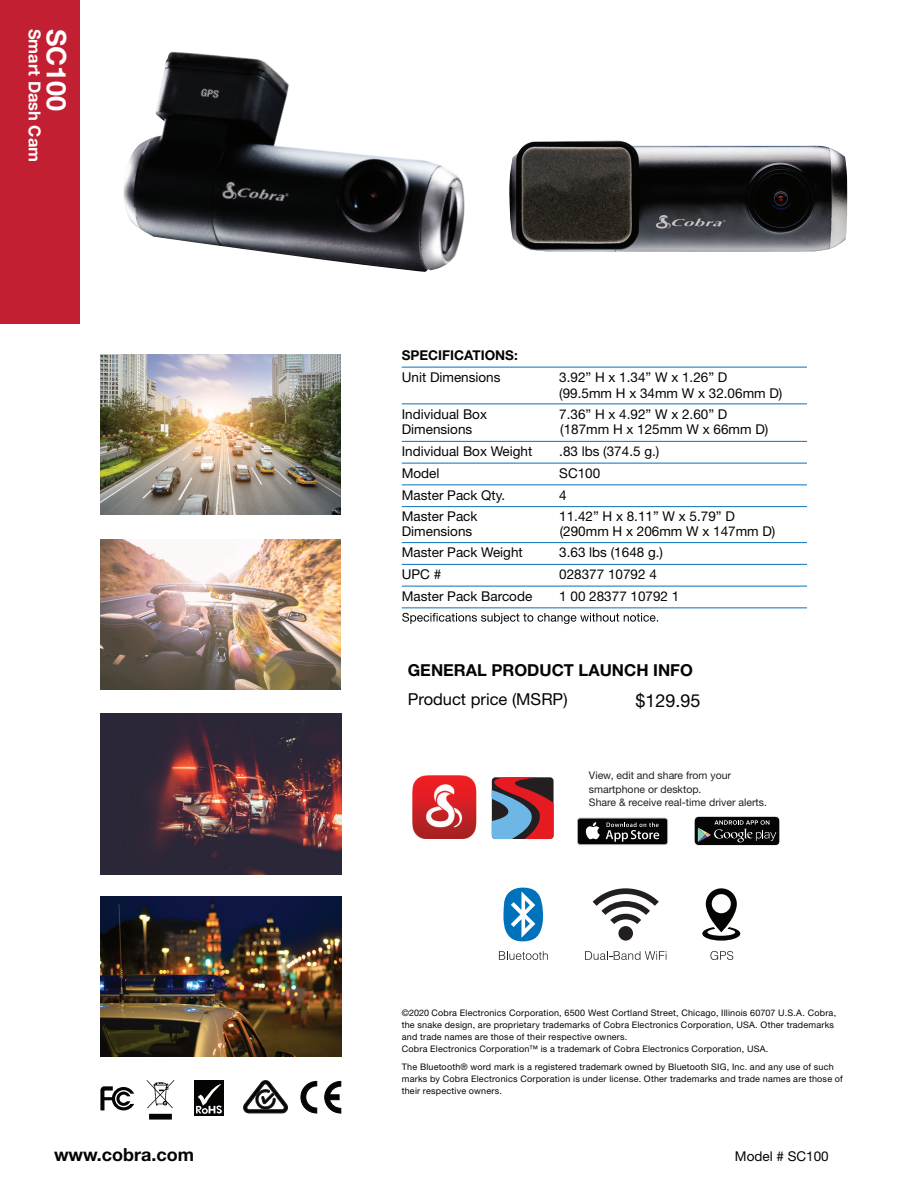
<style>
.page{position:relative;width:918px;height:1188px;background:#fff}
.page>*{position:absolute;margin:0;border:0;box-sizing:border-box;transform-origin:0 0}
.t1{font:700 27px "Helvetica Neue LT Std";color:#fff}
.t2{font:700 18px "Helvetica Neue LT Std";color:#040503}
.t3{font:18px "Helvetica Neue LT Std";color:#040503}
.t4{font:700 16.5px "Helvetica Neue LT Std";color:#040503}
.t5{font:16.5px "Helvetica Neue LT Std";color:#040503}
.t6{font:700 16.5px "Helvetica Neue LT Std";color:#fff}
.t7{font:13.5px/16.2px "Helvetica Neue LT Std";color:#040503}
.t8{font:700 13.5px "Helvetica Neue LT Std";color:#040503}
.t9{font:10.5px/13.5px "Helvetica Neue LT Std";color:#231f20}
.t10{font:9px/12px "Helvetica Neue LT Std";letter-spacing:.02em;color:#040503}
</style>
<div class="page">
<div style="left:0;top:0;width:79px;height:323px;background:#c31f32"></div>
<svg style="left:402px;top:613px;width:256px;height:11px"></svg>
<hr style="left:402px;top:367px;width:405px;height:1px;background:#0971ba">
<hr style="left:402px;top:404px;width:405px;height:1px;background:#0971ba">
<hr style="left:402px;top:441px;width:405px;height:1px;background:#0971ba">
<hr style="left:402px;top:463px;width:405px;height:1px;background:#0971ba">
<hr style="left:402px;top:485px;width:405px;height:1px;background:#0971ba">
<hr style="left:402px;top:506px;width:405px;height:1px;background:#0971ba">
<hr style="left:402px;top:542px;width:405px;height:1px;background:#0971ba">
<hr style="left:402px;top:564px;width:405px;height:1px;background:#0971ba">
<hr style="left:402px;top:586px;width:405px;height:1px;background:#0971ba">
<hr style="left:402px;top:608px;width:405px;height:1px;background:#0971ba">
<div style="left:694px;top:816px;width:86px;height:30px;background:#040504;border-radius:5px"></div>
<div style="left:694px;top:816px;width:86px;height:30px;border:1px solid #fff;border-radius:5px"></div>
<svg style="left:698px;top:820px;width:78px;height:22px"></svg>
<svg style="left:577px;top:818px;width:91px;height:27px;background:#3a3b3a"></svg>
<img style="left:100px;top:355px;width:241px;height:160px">
<img style="left:100px;top:540px;width:240px;height:149px">
<img style="left:100px;top:714px;width:241px;height:160px">
<img style="left:100px;top:897px;width:242px;height:159px">
<img style="left:124px;top:52px;width:341px;height:220px">
<svg style="left:492px;top:777px;width:62px;height:62px;background:#7c4e5f"></svg>
<img style="left:509px;top:141px;width:338px;height:111px">
<img style="left:412px;top:775px;width:65px;height:64px">
<svg style="left:147px;top:1080px;width:27px;height:40px"></svg>
<div style="left:194px;top:1080px;width:29px;height:36px;background:#040503"></div>
<svg style="left:196px;top:1084px;width:26px;height:30px"></svg>
<svg style="left:100px;top:1086px;width:34px;height:24px"></svg>
<svg style="left:301px;top:1081px;width:16px;height:32px"></svg>
<svg style="left:325px;top:1081px;width:16px;height:32px"></svg>
<svg style="left:244px;top:1080px;width:44px;height:33px"></svg>
<svg style="left:499px;top:951px;width:49px;height:9px"></svg>
<svg style="left:585px;top:951px;width:82px;height:9px"></svg>
<svg style="left:710px;top:951px;width:23px;height:9px"></svg>
<div style="left:618px;top:926px;width:15px;height:15px;background:#231f20;border-radius:50%"></div>
<svg style="left:593px;top:888px;width:66px;height:36px"></svg>
<svg style="left:702px;top:888px;width:38px;height:53px"></svg>
<svg style="left:503px;top:888px;width:41px;height:53px"></svg>
<h3 class="t6" style="left:45px;top:29px;width:135px;rotate:90deg">Smart Dash Cam</h3>
<h1 class="t1" style="left:73px;top:29px;width:84px;rotate:90deg">SC100</h1>
<h3 class="t8" style="left:402px;top:347px;width:117px">SPECIFICATIONS:</h3>
<h3 class="t7" style="left:402px;top:369px;width:100px">Unit Dimensions</h3>
<h3 class="t7" style="left:559px;top:369px;width:225px">3.92” H x 1.34” W x 1.26” D (99.5mm H x 34mm W x 32.06mm D)</h3>
<h3 class="t7" style="left:402px;top:406px;width:87px">Individual Box</h3>
<h3 class="t7" style="left:559px;top:406px;width:170px">7.36” H x 4.92” W x 2.60” D</h3>
<h3 class="t7" style="left:402px;top:421px;width:72px">Dimensions</h3>
<h3 class="t7" style="left:560px;top:421px;width:210px">(187mm H x 125mm W x 66mm D)</h3>
<h3 class="t7" style="left:402px;top:443px;width:132px">Individual Box Weight</h3>
<h3 class="t7" style="left:559px;top:443px;width:102px">.83 lbs (374.5 g.)</h3>
<h3 class="t7" style="left:402px;top:465px;width:39px">Model</h3>
<h3 class="t7" style="left:559px;top:465px;width:43px">SC100</h3>
<h3 class="t7" style="left:402px;top:487px;width:105px">Master Pack Qty.</h3>
<h3 class="t7" style="left:559px;top:487px;width:9px">4</h3>
<h3 class="t7" style="left:402px;top:508px;width:77px">Master Pack</h3>
<h3 class="t7" style="left:559px;top:508px;width:177px">11.42” H x 8.11” W x 5.79” D</h3>
<h3 class="t7" style="left:402px;top:523px;width:72px">Dimensions</h3>
<h3 class="t7" style="left:560px;top:523px;width:217px">(290mm H x 206mm W x 147mm D)</h3>
<h3 class="t7" style="left:402px;top:544px;width:123px">Master Pack Weight</h3>
<h3 class="t7" style="left:559px;top:544px;width:105px">3.63 lbs (1648 g.)</h3>
<h3 class="t7" style="left:402px;top:566px;width:41px">UPC #</h3>
<h3 class="t7" style="left:559px;top:566px;width:99px">028377 10792 4</h3>
<h3 class="t7" style="left:402px;top:588px;width:132px">Master Pack Barcode</h3>
<h3 class="t7" style="left:559px;top:588px;width:122px">1 00 28377 10792 1</h3>
<h3 class="t4" style="left:408px;top:660px;width:287px">GENERAL PRODUCT LAUNCH INFO</h3>
<h3 class="t5" style="left:408px;top:690px;width:161px">Product price (MSRP)</h3>
<h2 class="t3" style="left:635px;top:689px;width:67px">$129.95</h2>
<p class="t9" style="left:589px;top:769px;width:180px">View, edit and share from your smartphone or desktop.<br>Share &amp; receive real-time driver alerts.</p>
<p class="t10" style="left:402px;top:1006px;width:436px">©2020 Cobra Electronics Corporation, 6500 West Cortland Street, Chicago, Illinois 60707 U.S.A. Cobra, the snake design, are proprietary trademarks of Cobra Electronics Corporation, USA. Other trademarks and trade names are those of their respective owners.<br>Cobra Electronics Corporation™ is a trademark of Cobra Electronics Corporation, USA.</p>
<p class="t10" style="left:402px;top:1061px;width:443px">The Bluetooth® word mark is a registered trademark owned by Bluetooth SIG, Inc. and any use of such marks by Cobra Electronics Corporation is under license. Other trademarks and trade names are those of their respective owners.</p>
<h2 class="t2" style="left:54px;top:1143px;width:142px">www.cobra.com</h2>
<h3 class="t7" style="left:735px;top:1148px;width:95px">Model # SC100</h3>
</div>
